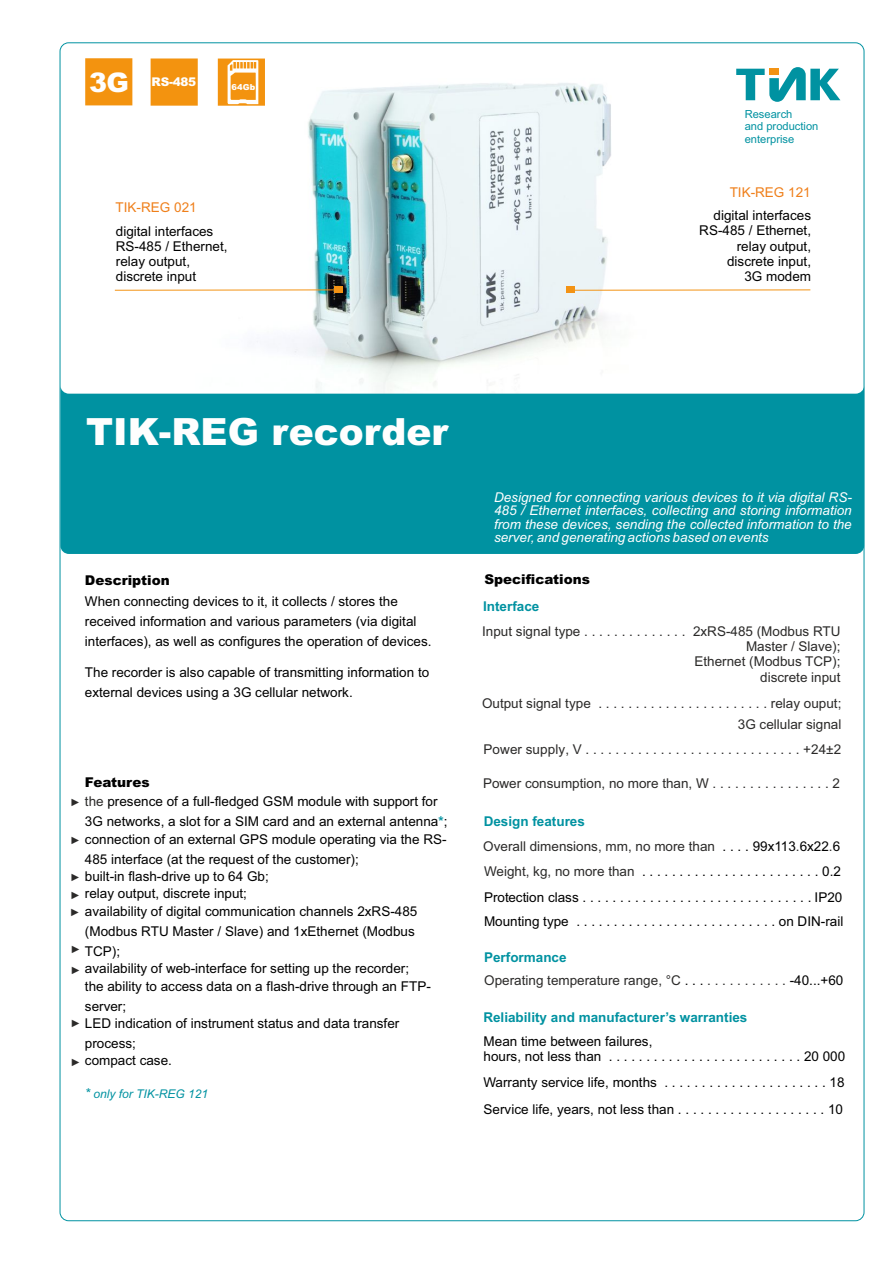
<style>
.page{position:relative;width:893px;height:1263px;background:#fff}
.page>*{position:absolute;margin:0;border:0;box-sizing:border-box;transform-origin:0 0}
.t1{font:900 37.5px "Arial";color:#fefefe}
.t2{font:900 27px "Arial";color:#fefefe}
.t3{font:13.5px/15.1px "Arial";color:#000}
.t4{font:13.5px/15.1px "Arial";color:#2b2a29;text-align:right}
.t5{font:italic 13.5px/13.5px "Arial";color:#fff;text-align:justify}
.t6{font:700 13.5px "Arial";color:#0092a1}
.t7{font:900 13.5px "Arial";color:#000}
.t8{font:13.5px "Arial";color:#ef7f1a}
.t9{font:italic 12px "Arial";color:#0092a1}
.t10{font:900 12px "Arial";color:#fefefe}
.t11{font:11.1px/12.5px "Arial";color:#0092a1}
.t12{font:10.5px/17.7px "Arial";color:#2b2a29}
.t13{font:900 8.25px "Arial";color:#fefefe}
.s1{font-weight:900}
.s2{color:#2b2a29}
.s3{font-weight:700;color:#0092a1}
.s4{font-size:13.5px}
.s5{color:#000}
</style>
<div class="page">
<img style="left:217px;top:62px;width:394px;height:324px">
<div style="left:60px;top:386px;width:804px;height:168px;background:#0092a1"></div>
<div style="left:218px;top:59px;width:47px;height:47px;background:#f3930f"></div>
<svg style="left:228px;top:60px;width:30px;height:44px"></svg>
<div style="left:151px;top:58px;width:47px;height:48px;background:#f3930f"></div>
<div style="left:85px;top:58px;width:47px;height:47px;background:#f3930f"></div>
<hr style="left:115px;top:289px;width:223px;height:2px;background:#f39314">
<div style="left:334px;top:287px;width:8px;height:6px;background:#f39314"></div>
<hr style="left:570px;top:289px;width:240px;height:2px;background:#f39314">
<div style="left:566px;top:287px;width:8px;height:6px;background:#f39314"></div>
<svg style="left:736px;top:67px;width:104px;height:35px"></svg>
<h2 class="t2" style="left:89px;top:72px;width:41px">3G</h2>
<p class="t10" style="left:152px;top:78px;width:46px">RS-485</p>
<p class="t13" style="left:231px;top:85px;width:25px">64Gb</p>
<p class="t8" style="left:116px;top:202px;width:83px">TIK-REG 021</p>
<p class="t3" style="left:116px;top:224px;width:113px">digital interfaces<br>RS-485 / Ethernet, relay output, discrete input</p>
<p class="t11" style="left:745px;top:109px;width:75px">Research<br>and production enterprise</p>
<p class="t8" style="left:730px;top:187px;width:83px">TIK-REG 121</p>
<p class="t3" style="left:699px;top:209px;width:113px;text-align:right">digital interfaces<br>RS-485 / Ethernet, relay output, discrete input,<br>3G modem</p>
<h1 class="t1" style="left:86px;top:418px;width:363px">TIK-REG recorder</h1>
<p class="t7" style="left:85px;top:575px;width:86px">Description</p>
<p class="t3" style="left:85px;top:593px;width:348px;line-height:20.1px">When connecting devices to it, it collects / stores the received information and various parameters (via digital interfaces), as well as configures the operation of devices.</p>
<p class="t3" style="left:85px;top:663px;width:346px;line-height:20.1px">The recorder is also capable of transmitting information to external devices using a 3G cellular network.</p>
<p class="t3" style="left:85px;top:774px;width:364px;line-height:19.5px"><span class="s1">Features<br></span><span class="s2">the</span> presence of a full-fledged GSM module with support for<br>3G networks, a slot for a SIM card and an external antenna<span class="s3">*</span>;</p>
<p class="t3" style="left:85px;top:830px;width:363px;line-height:20.1px">connection of an external GPS module operating via the RS-<br>485 interface (at the request of the customer);</p>
<p class="t3" style="left:85px;top:869px;width:334px;line-height:17.4px">built-in flash-drive up to 64 Gb;<br>relay output, discrete input;<br>availability of digital communication channels 2xRS-485</p>
<p class="t3" style="left:85px;top:922px;width:331px;line-height:20.1px">(Modbus RTU Master / Slave) and 1xEthernet (Modbus<br>TCP);</p>
<p class="t3" style="left:85px;top:961px;width:347px;line-height:17.4px">availability of web-interface for setting up the recorder; the ability to access data on a flash-drive through an FTP-</p>
<p class="t3" style="left:85px;top:998px;width:316px;line-height:17.4px">server;<br>LED indication of instrument status and data transfer</p>
<p class="t3" style="left:85px;top:1036px;width:89px;line-height:17.4px">process; compact case.</p>
<p class="t9" style="left:85px;top:1089px;width:125px"><span class="s4">*</span> only for TIK-REG 121</p>
<p class="t12" style="left:70px;top:794px;width:12px">►</p>
<p class="t12" style="left:70px;top:832px;width:12px">►</p>
<p class="t12" style="left:70px;top:869px;width:12px">►</p>
<p class="t12" style="left:70px;top:887px;width:12px">► ►</p>
<p class="t12" style="left:70px;top:942px;width:12px">►</p>
<p class="t12" style="left:70px;top:962px;width:12px">►</p>
<p class="t12" style="left:70px;top:1015px;width:12px">►</p>
<p class="t12" style="left:70px;top:1054px;width:12px">►</p>
<p class="t5" style="left:494px;top:491px;width:359px">Designed for connecting various devices to it via digital RS-485 / Ethernet interfaces, collecting and storing information from these devices, sending the collected information to the server, and generating actions based on events</p>
<p class="t7" style="left:484px;top:575px;width:107px">Specifications</p>
<p class="t6" style="left:483px;top:601px;width:58px">Interface</p>
<p class="t4" style="left:482px;top:625px;width:360px">Input signal type . . . . . . . . . . . . . . 2xRS-485 (Modbus RTU<br>Master / Slave);<br>Ethernet (Modbus TCP);<br>discrete input</p>
<p class="t4" style="left:482px;top:695px;width:361px;line-height:20.1px">Output signal type . . . . . . . . . . . . . . . . . . . . . . . relay ouput;<br>3G cellular signal</p>
<p class="t4" style="left:484px;top:743px;width:359px">Power supply, V . . . . . . . . . . . . . . . . . . . . . . . . . . . . . +24±2</p>
<p class="t4" style="left:483px;top:777px;width:359px">Power consumption, no more than, W . . . . . . . . . . . . . . . . 2</p>
<p class="t6" style="left:484px;top:816px;width:103px">Design features</p>
<p class="t4" style="left:483px;top:840px;width:358px">Overall dimensions, mm, no more than <span class="s5">. . . . 99х113</span>.<span class="s5">6х22</span>.<span class="s5">6</span></p>
<p class="t3" style="left:484px;top:865px;width:358px"><span class="s2">Weight, kg, no more than</span> . . . . . . . . . . . . . . . . . . . . . . . . 0.2</p>
<p class="t3" style="left:484px;top:886px;width:361px;line-height:24px">Protection class . . . . . . . . . . . . . . . . . . . . . . . . . . . . . . . IP20<br>Mounting type . . . . . . . . . . . . . . . . . . . . . . . . . . . on DIN-rail</p>
<p class="t6" style="left:484px;top:952px;width:84px">Performance</p>
<p class="t4" style="left:484px;top:974px;width:361px">Operating temperature range, °С <span class="s5">. . .</span> . . . . . . . . . . . <span class="s5">-40...+60</span></p>
<p class="t6" style="left:483px;top:1012px;width:266px">Reliability and manufacturer’s warranties</p>
<p class="t3" style="left:484px;top:1035px;width:363px">Mean time between failures,<br>hours, not less than . . . . . . . . . . . . . . . . . . . . . . . . . . 20 000</p>
<p class="t3" style="left:483px;top:1071px;width:363px;line-height:26.4px">Warranty service life, months . . . . . . . . . . . . . . . . . . . . . . 18<br>Service life, years, not less than . . . . . . . . . . . . . . . . . . . . 10</p>
</div>
